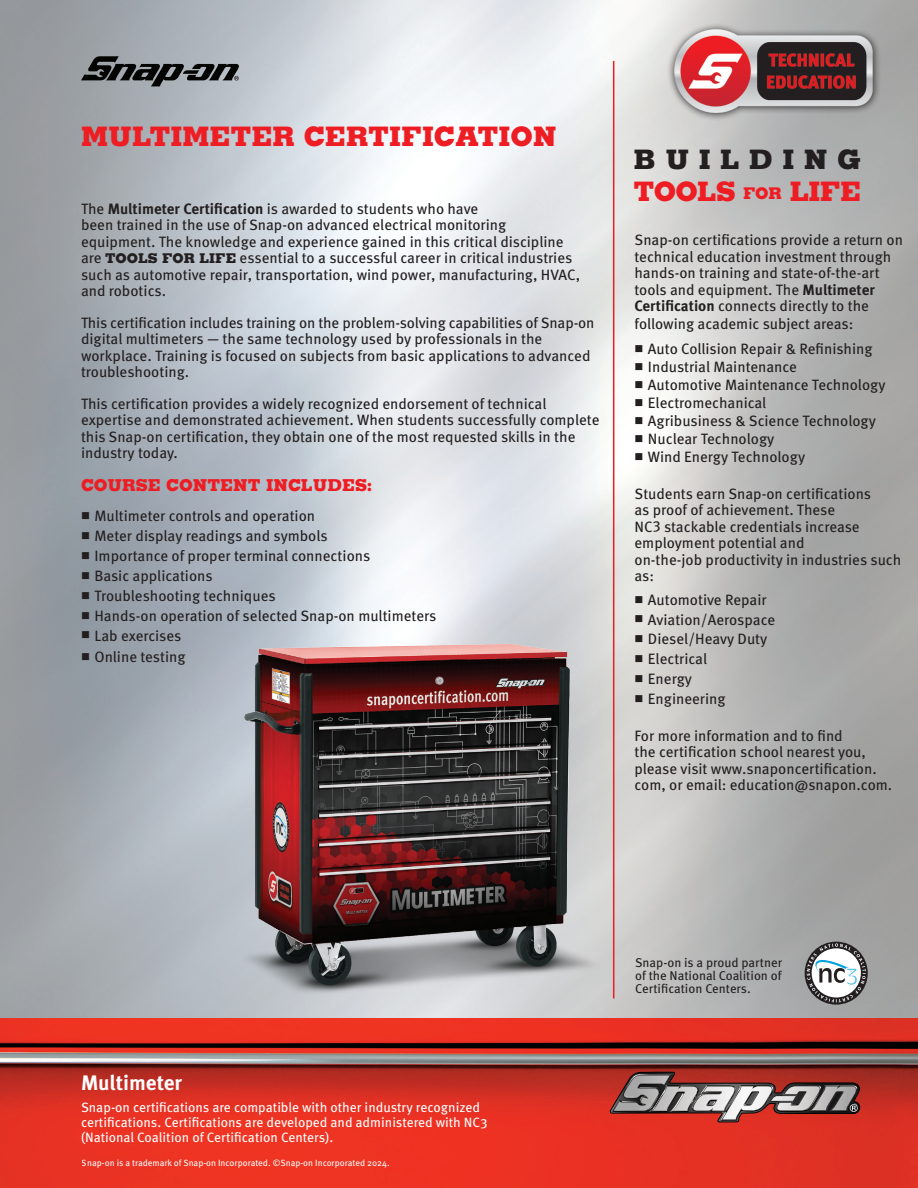
<style>
.page{position:relative;width:918px;height:1188px;background:#fff}
.page>*{position:absolute;margin:0;border:0;box-sizing:border-box;transform-origin:0 0}
.Headline{font:800 27px "Memphis LT";color:#ee1d23}
.Headline-2{font:800 27px/32.2px "Memphis LT";letter-spacing:.16em;color:#ee1d23}
.t1{font:700 21px "Meta Pro";color:#fff}
.NEW_Subhead{font:800 16.5px "Memphis LT";color:#ee1d23}
.t2{font:15px/16.5px "Meta Pro";color:#231f20}
.t3{font:13.5px/15px "Meta Pro";color:#fff}
.t4{font:12.75px/12.8px "Meta Pro";color:#231f20;text-align:justify}
.t5{font:9px "Meta Pro";color:#fff}
.s1{font-weight:700}
.s2{font-family:"Memphis LT";font-weight:800;font-size:13.5px}
.s3{color:#231f20}
.s4{font-size:16.2px}
</style>
<div class="page">
<img style="left:0;top:0;width:918px;height:1018px">
<img style="left:0;top:1018px;width:918px;height:170px">
<svg style="left:609px;top:1072px;width:253px;height:51px;background:#9e635e"></svg>
<div style="left:667px;top:22px;width:214px;height:100px;background:#a3a4a3"></div>
<img style="left:668px;top:22px;width:211px;height:99px">
<svg style="left:805px;top:942px;width:63px;height:63px"></svg>
<svg style="left:807px;top:943px;width:59px;height:59px"></svg>
<svg style="left:81px;top:56px;width:158px;height:30px;background:#666a6d"></svg>
<hr style="left:613px;top:61px;width:1px;height:938px;background:#ee1d23">
<img style="left:195px;top:622px;width:434px;height:384px">
<p class="Headline" style="left:81px;top:119px;width:477px">MULTIMETER CERTIFICATION</p>
<p class="t2" style="left:81px;top:199px;width:501px">The <span class="s1">Multimeter Certification</span> is awarded to students who have<br>been trained in the use of Snap-on advanced electrical monitoring equipment. The knowledge and experience gained in this critical discipline are <span class="s2">TOOLS FOR LIFE</span> essential to a successful career in critical industries such as automotive repair, transportation, wind power, manufacturing, HVAC, and robotics.</p>
<p class="t2" style="left:81px;top:313px;width:515px">This certification includes training on the problem-solving capabilities of Snap-on digital multimeters — the same technology used by professionals in the workplace. Training is focused on subjects from basic applications to advanced troubleshooting.</p>
<p class="t2" style="left:81px;top:394px;width:520px">This certification provides a widely recognized endorsement of technical expertise and demonstrated achievement. When students successfully complete this Snap-on certification, they obtain one of the most requested skills in the industry today.</p>
<p class="NEW_Subhead" style="left:81px;top:475px;width:293px">COURSE CONTENT INCLUDES:</p>
<p class="t2" style="left:81px;top:507px;width:236px">■ Multimeter controls and operation</p>
<p class="t2" style="left:81px;top:527px;width:248px">■ Meter display readings and symbols</p>
<p class="t2" style="left:81px;top:547px;width:291px">■ Importance of proper terminal connections</p>
<p class="t2" style="left:81px;top:566px;width:133px">■ Basic applications</p>
<p class="t2" style="left:81px;top:586px;width:196px">■ Troubleshooting techniques</p>
<p class="t2" style="left:81px;top:606px;width:357px">■ Hands-on operation of selected Snap-on multimeters</p>
<p class="t2" style="left:81px;top:626px;width:102px">■ Lab exercises</p>
<p class="t2" style="left:81px;top:648px;width:106px">■ Online testing</p>
<h1 class="Headline-2" style="left:634px;top:143px;width:229px"><span class="s3">BUILDING<br></span>TOOLS <span class="s4">FOR</span> LIFE</h1>
<p class="t2" style="left:634px;top:231px;width:270px">Snap-on certifications provide a return on technical education investment through hands-on training and state-of-the-art tools and equipment. The <span class="s1">Multimeter Certification</span> connects directly to the</p>
<p class="t2" style="left:634px;top:315px;width:221px">following academic subject areas:</p>
<p class="t2" style="left:634px;top:340px;width:240px">■ Auto Collision Repair &amp; Refinishing</p>
<p class="t2" style="left:634px;top:358px;width:164px">■ Industrial Maintenance</p>
<p class="t2" style="left:634px;top:376px;width:253px">■ Automotive Maintenance Technology</p>
<p class="t2" style="left:634px;top:394px;width:133px">■ Electromechanical</p>
<p class="t2" style="left:634px;top:412px;width:243px">■ Agribusiness &amp; Science Technology</p>
<p class="t2" style="left:634px;top:430px;width:141px">■ Nuclear Technology</p>
<p class="t2" style="left:634px;top:448px;width:172px">■ Wind Energy Technology</p>
<p class="t2" style="left:634px;top:484px;width:268px">Students earn Snap-on certifications<br>as proof of achievement. These<br>NC3 stackable credentials increase employment potential and<br>on-the-job productivity in industries such as:</p>
<p class="t2" style="left:634px;top:590px;width:134px">■ Automotive Repair</p>
<p class="t2" style="left:634px;top:610px;width:142px">■ Aviation/Aerospace</p>
<p class="t2" style="left:634px;top:630px;width:134px">■ Diesel/Heavy Duty</p>
<p class="t2" style="left:634px;top:650px;width:74px">■ Electrical</p>
<p class="t2" style="left:634px;top:670px;width:59px">■ Energy</p>
<p class="t2" style="left:634px;top:690px;width:93px">■ Engineering</p>
<p class="t2" style="left:634px;top:726px;width:259px">For more information and to find<br>the certification school nearest you, please visit www.snaponcertification. com, or email: education@snapon.com.</p>
<p class="t1" style="left:81px;top:1067px;width:103px">Multimeter</p>
<p class="t3" style="left:81px;top:1099px;width:408px">Snap-on certifications are compatible with other industry recognized certifications. Certifications are developed and administered with NC3 (National Coalition of Certification Centers).</p>
<p class="t5" style="left:82px;top:1156px;width:309px">Snap-on is a trademark of Snap-on Incorporated. ©Snap-on Incorporated 2024.</p>
<p class="t4" style="left:635px;top:955px;width:149px">Snap-on is a proud partner of the National Coalition of Certification Centers.</p>
</div>
